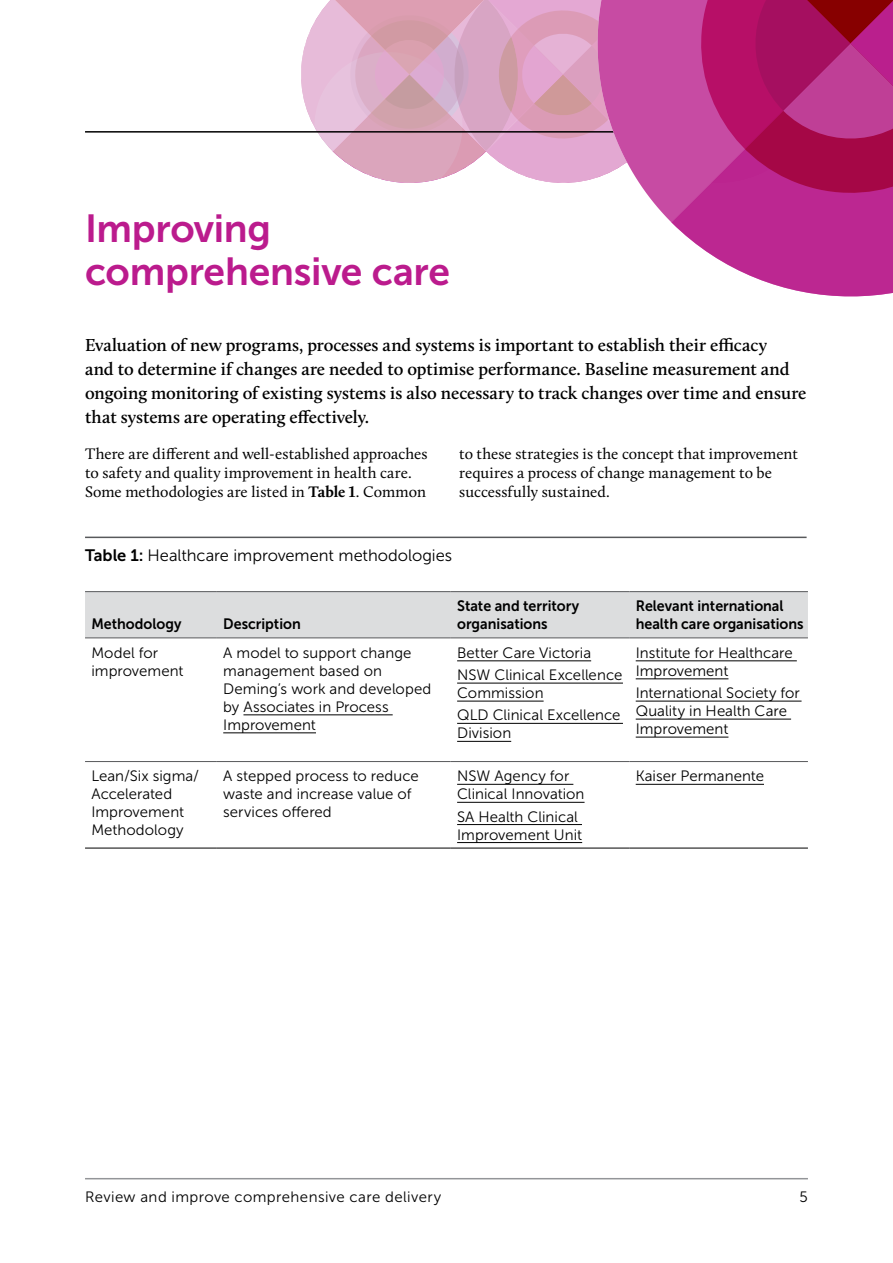
<style>
.page{position:relative;width:893px;height:1263px;background:#fff}
.page>*{position:absolute;margin:0;border:0;box-sizing:border-box;transform-origin:0 0}
.Heading_1__line{font:39px/42.9px "Museo Sans 700";letter-spacing:-.005em;color:#bb1b8d}
.NormalFirstPara{font:600 18px/24px "Calluna";color:#000}
.FigureTitle{font:16.5px "Museo Sans 300";color:#000}
.t1{font:15.75px/18.9px "Calluna";color:#000}
.TableText{font:15px/18px "Museo Sans 300";letter-spacing:.005em;color:#000}
.TableHeading{font:15px/18px "Museo Sans 700";color:#000;scale:.95 1}
.TableText-2{font:15px "Museo Sans 300";letter-spacing:.03em;color:#000}
.s1{font-weight:700}
.s2{font-family:"Museo Sans 700"}
</style>
<div class="page">
<hr style="left:85px;top:1178px;width:723px;height:1px;background:#939598">
<hr style="left:85px;top:131px;width:566px;height:2px;background:#000">
<hr style="left:85px;top:537px;width:722px;height:1px;background:#58595b">
<div style="left:85px;top:592px;width:723px;height:45px;background:#dcddde"></div>
<hr style="left:85px;top:761px;width:132px;height:1px;background:#58595b">
<hr style="left:451px;top:761px;width:178px;height:1px;background:#58595b">
<hr style="left:629px;top:761px;width:179px;height:1px;background:#58595b">
<hr style="left:85px;top:591px;width:132px;height:1px;background:#58595b">
<hr style="left:217px;top:591px;width:234px;height:1px;background:#58595b">
<hr style="left:451px;top:591px;width:178px;height:1px;background:#58595b">
<hr style="left:629px;top:591px;width:179px;height:1px;background:#58595b">
<hr style="left:85px;top:637px;width:132px;height:1px;background:#58595b">
<hr style="left:217px;top:637px;width:234px;height:1px;background:#58595b">
<hr style="left:451px;top:637px;width:178px;height:1px;background:#58595b">
<hr style="left:629px;top:637px;width:179px;height:1px;background:#58595b">
<hr style="left:85px;top:848px;width:132px;height:1px;background:#000">
<hr style="left:217px;top:848px;width:234px;height:1px;background:#000">
<hr style="left:451px;top:848px;width:178px;height:1px;background:#000">
<hr style="left:629px;top:848px;width:179px;height:1px;background:#000">
<hr style="left:217px;top:761px;width:234px;height:1px;background:#58595b">
<hr style="left:243px;top:715px;width:150px;height:1px;background:#000">
<hr style="left:223px;top:733px;width:93px;height:1px;background:#000">
<hr style="left:457px;top:661px;width:134px;height:1px;background:#000">
<hr style="left:457px;top:683px;width:166px;height:1px;background:#000">
<hr style="left:457px;top:701px;width:87px;height:1px;background:#000">
<hr style="left:457px;top:723px;width:166px;height:1px;background:#000">
<hr style="left:457px;top:741px;width:54px;height:1px;background:#000">
<hr style="left:636px;top:661px;width:161px;height:1px;background:#000">
<hr style="left:636px;top:679px;width:92px;height:1px;background:#000">
<hr style="left:636px;top:701px;width:165px;height:1px;background:#000">
<hr style="left:636px;top:719px;width:155px;height:1px;background:#000">
<hr style="left:636px;top:737px;width:92px;height:1px;background:#000">
<hr style="left:457px;top:784px;width:116px;height:1px;background:#000">
<hr style="left:457px;top:802px;width:128px;height:1px;background:#000">
<hr style="left:457px;top:824px;width:125px;height:1px;background:#000">
<hr style="left:457px;top:842px;width:125px;height:1px;background:#000">
<hr style="left:636px;top:784px;width:128px;height:1px;background:#000">
<svg style="left:671px;top:222px;width:222px;height:74px;fill:#bc2791"></svg>
<svg style="left:290px;top:0;width:603px;height:222px"></svg>
<h1 class="Heading_1__line" style="left:85px;top:207px;width:366px">Improving comprehensive care</h1>
<p class="NormalFirstPara" style="left:85px;top:333px;width:723px">Evaluation of new programs, processes and systems is important to establish their efficacy<br>and to determine if changes are needed to optimise performance. Baseline measurement and ongoing monitoring of existing systems is also necessary to track changes over time and ensure that systems are operating effectively.</p>
<p class="t1" style="left:85px;top:444px;width:344px">There are different and well-established approaches to safety and quality improvement in health care.<br>Some methodologies are listed in <span class="s1">Table 1</span>. Common</p>
<p class="t1" style="left:459px;top:444px;width:340px">to these strategies is the concept that improvement requires a process of change management to be successfully sustained.</p>
<p class="FigureTitle" style="left:85px;top:547px;width:369px"><span class="s2">Table 1:</span> Healthcare improvement methodologies</p>
<p class="TableHeading" style="left:91px;top:615px;width:96px">Methodology</p>
<p class="TableHeading" style="left:223px;top:615px;width:83px">Description</p>
<p class="TableHeading" style="left:457px;top:597px;width:130px">State and territory organisations</p>
<p class="TableHeading" style="left:636px;top:597px;width:178px">Relevant international health care organisations</p>
<p class="TableText" style="left:91px;top:644px;width:94px">Model for improvement</p>
<p class="TableText" style="left:223px;top:644px;width:210px">A model to support change management based on<br>Deming’s work and developed by Associates in Process<br>Improvement</p>
<p class="TableText" style="left:457px;top:644px;width:136px">Better Care Victoria</p>
<p class="TableText" style="left:457px;top:666px;width:167px">NSW Clinical Excellence<br>Commission</p>
<p class="TableText" style="left:457px;top:706px;width:165px">QLD Clinical Excellence<br>Division</p>
<p class="TableText" style="left:91px;top:767px;width:109px">Lean/Six sigma/<br>Accelerated<br>Improvement<br>Methodology</p>
<p class="TableText" style="left:223px;top:767px;width:197px">A stepped process to reduce waste and increase value of services offered</p>
<p class="TableText" style="left:457px;top:767px;width:129px">NSW Agency for<br>Clinical Innovation</p>
<p class="TableText" style="left:457px;top:807px;width:127px">SA Health Clinical<br>Improvement Unit</p>
<p class="TableText" style="left:636px;top:644px;width:159px">Institute for Healthcare<br>Improvement</p>
<p class="TableText" style="left:636px;top:684px;width:166px">International Society for<br>Quality in Health Care<br>Improvement</p>
<p class="TableText" style="left:636px;top:767px;width:130px">Kaiser Permanente</p>
<p class="TableText-2" style="left:85px;top:1189px;width:358px">Review and improve comprehensive care delivery</p>
<p class="TableText" style="left:800px;top:1188px;width:10px">5</p>
</div>
